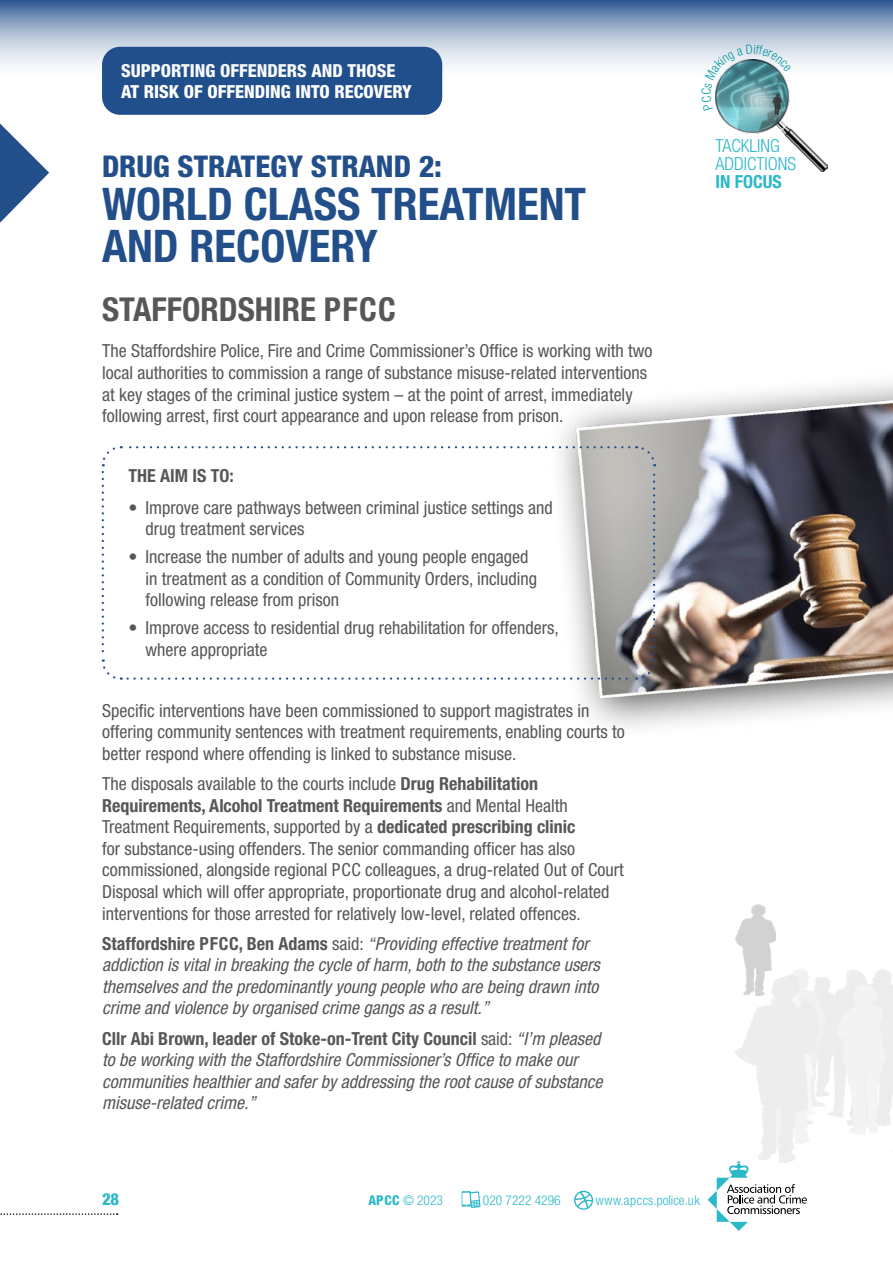
<style>
.page{position:relative;width:893px;height:1263px;background:#fff}
.page>*{position:absolute;margin:0;border:0;box-sizing:border-box;transform-origin:0 0}
.t1{font:700 condensed 45px/42px "Helvetica Neue LT Std";color:#224f8a}
.PCC_Heading{font:700 condensed 33px "Helvetica Neue LT Std";color:#575756}
.t2{font:800 condensed 30px "Helvetica Neue LT Std";color:#224f8a}
.body{font:condensed 18px/21.6px "Helvetica Neue LT Std";color:#575756}
.body-2{font:italic condensed 18px/21.6px "Helvetica Neue LT Std";color:#575756}
.Body_Bullet_Points{font:condensed 18px/21.6px "Helvetica Neue LT Std";color:#575756}
.t3{font:800 condensed 18px/21.6px "Helvetica Neue LT Std";color:#fff}
.t4{font:300 condensed 18px/18px "Helvetica Neue LT Std";color:#2bb8c9}
.Body_Bold_CAPS{font:700 condensed 18px "Helvetica Neue LT Std";color:#575756}
.t5{font:700 condensed 18px "Helvetica Neue LT Std";color:#2bb8c9}
.t6{font:800 condensed 16.5px "Helvetica Neue LT Std";color:#2bb8c9}
.t7{font:300 condensed 13.5px "Helvetica Neue LT Std";color:#2bb8c9}
.t8{font:300 condensed 13.5px "Helvetica Neue LT Std";letter-spacing:.02em;color:#2bb8c9}
.s1{font-weight:700}
.s2{font-weight:700;font-style:normal}
.s3{font-style:normal}
.s4{font-weight:800}
</style>
<div class="page">
<svg style="left:708px;top:1162px;width:99px;height:69px"></svg>
<svg style="left:574px;top:1191px;width:19px;height:19px"></svg>
<svg style="left:462px;top:1191px;width:19px;height:17px"></svg>
<img style="left:718px;top:111px;width:109px;height:60px">
<img style="left:736px;top:905px;width:40px;height:60px">
<img style="left:734px;top:965px;width:159px;height:197px">
<div style="left:102px;top:47px;width:340px;height:68px;background:#214f8b;border-radius:18px"></div>
<img style="left:560px;top:381px;width:333px;height:347px">
<svg style="left:101px;top:445px;width:555px;height:236px"></svg>
<svg style="left:0;top:0;width:893px;height:85px"></svg>
<svg style="left:0;top:124px;width:49px;height:99px"></svg>
<svg style="left:0;top:1213px;width:118px;height:2px"></svg>
<svg style="left:701px;top:44px;width:90px;height:67px"></svg>
<p class="t3" style="left:121px;top:59px;width:292px">SUPPORTING OFFENDERS AND THOSE<br>AT RISK OF OFFENDING INTO RECOVERY</p>
<h3 class="t2" style="left:102px;top:147px;width:342px">DRUG STRATEGY STRAND 2:</h3>
<h1 class="t1" style="left:102px;top:182px;width:486px">WORLD CLASS TREATMENT<br>AND RECOVERY</h1>
<h3 class="PCC_Heading" style="left:102px;top:289px;width:295px">STAFFORDSHIRE PFCC</h3>
<p class="body" style="left:102px;top:340px;width:552px">The Staffordshire Police, Fire and Crime Commissioner’s Office is working with two local authorities to commission a range of substance misuse-related interventions at key stages of the criminal justice system – at the point of arrest, immediately following arrest, first court appearance and upon release from prison.</p>
<h4 class="Body_Bold_CAPS" style="left:129px;top:464px;width:107px">THE AIM IS TO:</h4>
<p class="Body_Bullet_Points" style="left:146px;top:496px;width:409px;text-indent:-17px">• Improve care pathways between criminal justice settings and drug treatment services</p>
<p class="Body_Bullet_Points" style="left:146px;top:546px;width:393px;text-indent:-17px">• Increase the number of adults and young people engaged in treatment as a condition of Community Orders, including following release from prison</p>
<p class="Body_Bullet_Points" style="left:146px;top:617px;width:415px;text-indent:-17px">• Improve access to residential drug rehabilitation for offenders, where appropriate</p>
<p class="body" style="left:102px;top:699px;width:524px">Specific interventions have been commissioned to support magistrates in offering community sentences with treatment requirements, enabling courts to better respond where offending is linked to substance misuse.</p>
<p class="body" style="left:102px;top:773px;width:523px">The disposals available to the courts include <span class="s1">Drug Rehabilitation Requirements, Alcohol Treatment Requirements</span> and Mental Health Treatment Requirements, supported by a <span class="s1">dedicated prescribing clinic<br></span>for substance-using offenders. The senior commanding officer has also commissioned, alongside regional PCC colleagues, a drug-related Out of Court Disposal which will offer appropriate, proportionate drug and alcohol-related interventions for those arrested for relatively low-level, related offences.</p>
<p class="body-2" style="left:102px;top:933px;width:499px"><span class="s2">Staffordshire PFCC, Ben Adams</span> <span class="s3">said:</span> “Providing effective treatment for addiction is vital in breaking the cycle of harm, both to the substance users themselves and the predominantly young people who are being drawn into crime and violence by organised crime gangs as a result.”</p>
<p class="body-2" style="left:102px;top:1028px;width:502px"><span class="s2">Cllr Abi Brown, leader of Stoke-on-Trent City Council</span> <span class="s3">said:</span> “I’m pleased to be working with the Staffordshire Commissioner’s Office to make our communities healthier and safer by addressing the root cause of substance misuse-related crime.”</p>
<p class="t4" style="left:715px;top:136px;width:82px">TACKLING<br>ADDICTIONS</p>
<p class="t5" style="left:715px;top:171px;width:68px">IN FOCUS</p>
<p class="t6" style="left:102px;top:1188px;width:19px">28</p>
<p class="t7" style="left:483px;top:1192px;width:79px">020 7222 4296</p>
<p class="t7" style="left:368px;top:1192px;width:76px"><span class="s4">APCC</span> © 2023</p>
<p class="t8" style="left:596px;top:1192px;width:106px">www.apccs.police.uk</p>
</div>
